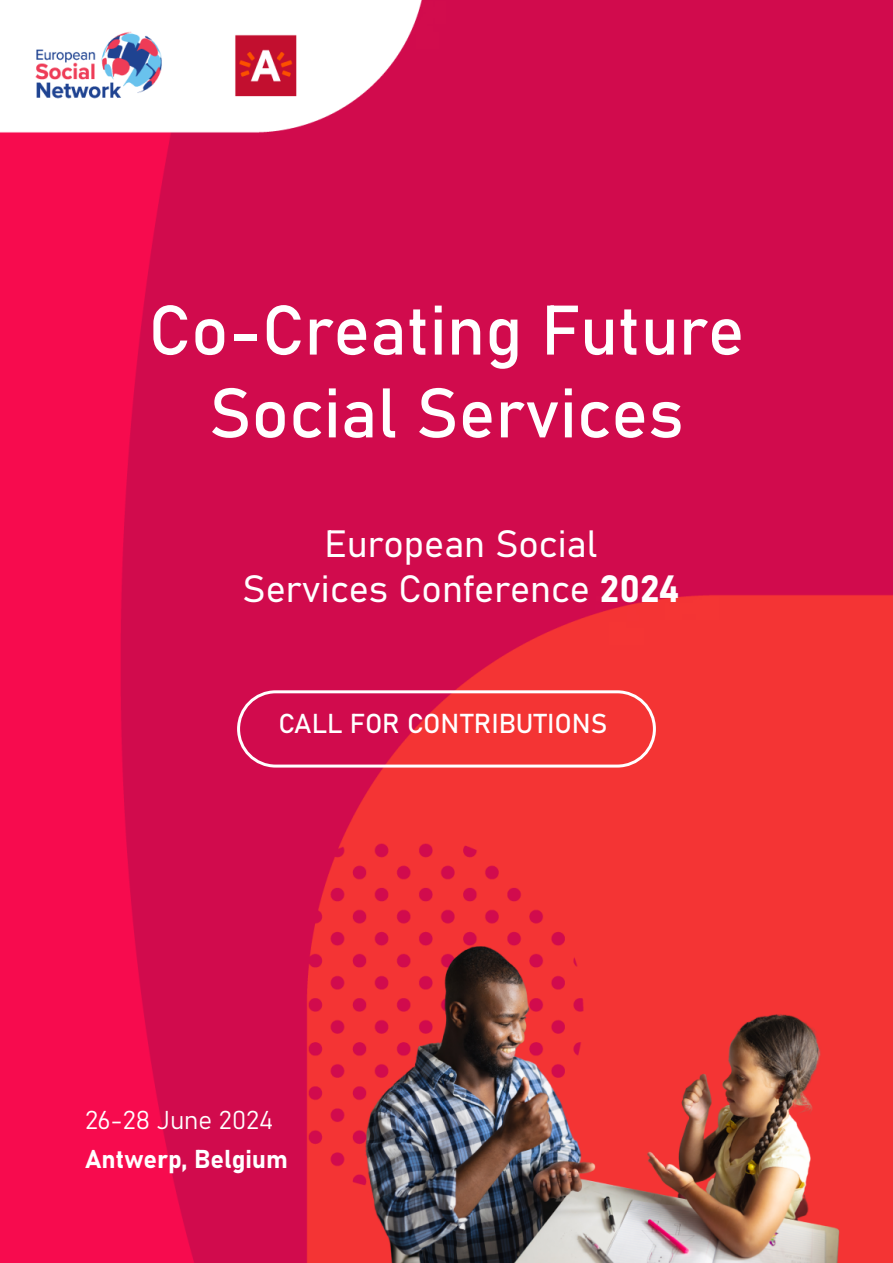
<style>
.page{position:relative;width:893px;height:1263px;background:#fff}
.page>*{position:absolute;margin:0;border:0;box-sizing:border-box;transform-origin:0 0}
.t1{font:69px/82.8px "Bahnschrift";color:#fff;text-align:center}
.t2{font:37.5px/45px "Bahnschrift";color:#fff;text-align:center}
.t3{font:27px "Bahnschrift";color:#fff}
.t4{font:25.5px/39px "Bahnschrift";color:#fff}
</style>
<div class="page">
<img style="left:0;top:0;width:893px;height:1263px">
<div style="left:237px;top:690px;width:419px;height:77px;border:3px solid #fff;border-radius:37px"></div>
<h1 class="t1" style="left:148px;top:284px;width:598px">Co-Creating Future<br>Social Services</h1>
<p class="t2" style="left:243px;top:519px;width:438px">European Social<br>Services Conference 2024</p>
<p class="t3" style="left:278px;top:703px;width:330px">CALL FOR CONTRIBUTIONS</p>
<p class="t4" style="left:85px;top:1099px;width:204px">26-28 June 2024<br>Antwerp, Belgium</p>
</div>
